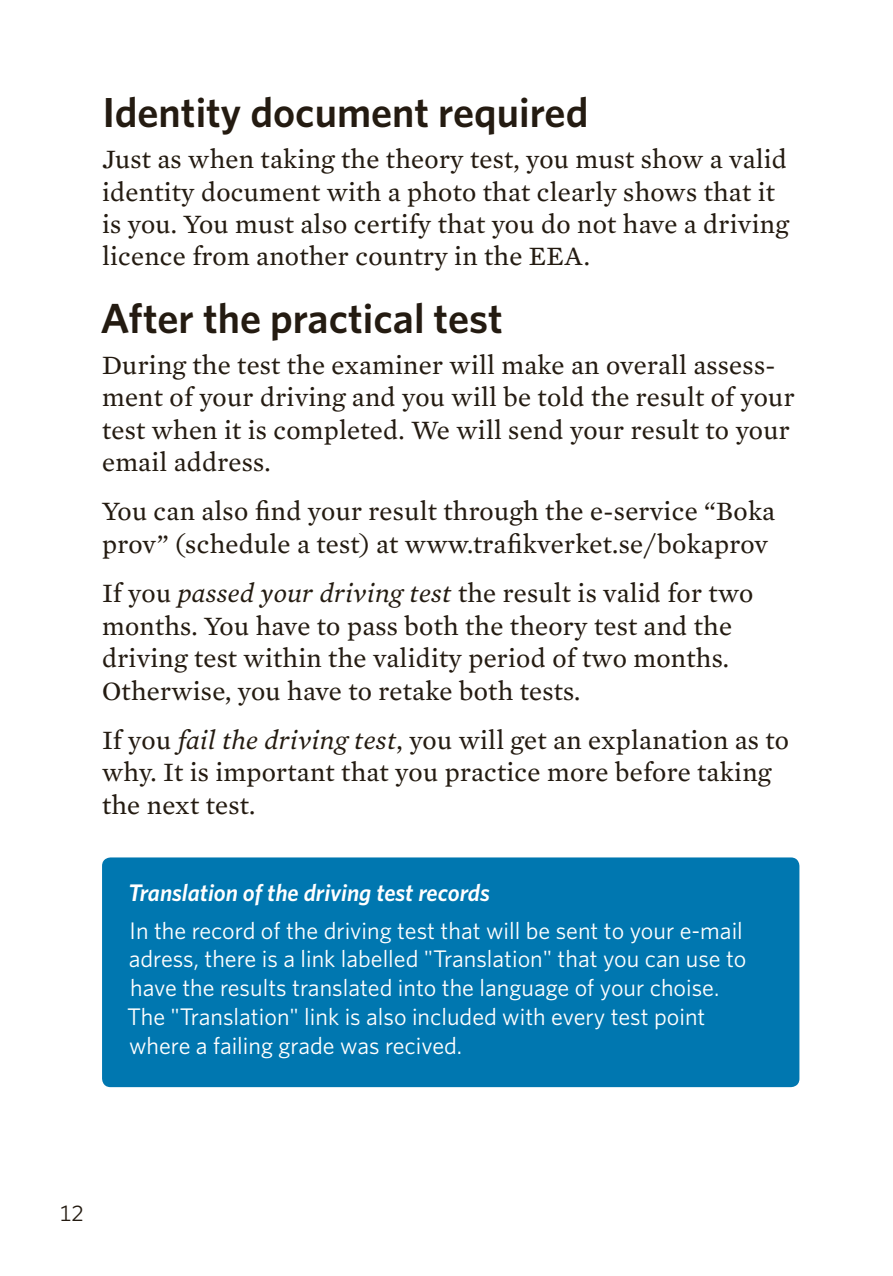
<style>
.page{position:relative;width:893px;height:1276px;background:#fff}
.page>*{position:absolute;margin:0;border:0;box-sizing:border-box;transform-origin:0 0}
.t1{font:600 42px "Whitney";color:#241b11}
.t2{font:27px/32.4px "Mercury Text G2";letter-spacing:.01em;color:#241b11}
.t3{font:24px/28.8px "Whitney";color:#fff}
.t4{font:italic 600 24px "Whitney";color:#fff}
.t5{font:22.5px "Whitney";color:#241b11}
.s1{font-style:italic}
</style>
<div class="page">
<div style="left:102px;top:857px;width:697px;height:230px;background:#0077b0;border-radius:9px"></div>
<h1 class="t1" style="left:103px;top:85px;width:487px">Identity document required</h1>
<p class="t2" style="left:102px;top:141px;width:688px">Just as when taking the theory test, you must show a valid identity document with a photo that clearly shows that it is you. You must also certify that you do not have a driving licence from another country in the EEA.</p>
<h1 class="t1" style="left:101px;top:290px;width:404px">After the practical test</h1>
<p class="t2" style="left:102px;top:347px;width:694px">During the test the examiner will make an overall assess&shy;ment of your driving and you will be told the result of your test when it is completed. We will send your result to your email address.</p>
<p class="t2" style="left:102px;top:494px;width:675px">You can also find your result through the e-service “Boka prov” (schedule a test) at www.trafikverket.se/bokaprov</p>
<p class="t2" style="left:102px;top:576px;width:653px">If you <span class="s1">passed your driving test</span> the result is valid for two months. You have to pass both the theory test and the driving test within the validity period of two months.<br>Otherwise, you have to retake both tests.</p>
<p class="t2" style="left:102px;top:722px;width:689px">If you <span class="s1">fail the driving test</span>, you will get an explanation as to why. It is important that you practice more before taking the next test.</p>
<p class="t4" style="left:128px;top:877px;width:363px">Translation of the driving test records</p>
<p class="t3" style="left:127px;top:915px;width:621px">In the record of the driving test that will be sent to your e-mail adress, there is a link labelled "Translation" that you can use to have the results translated into the language of your choise.<br>The "Translation" link is also included with every test point where a failing grade was recived.</p>
<p class="t5" style="left:59px;top:1198px;width:26px">12</p>
</div>
